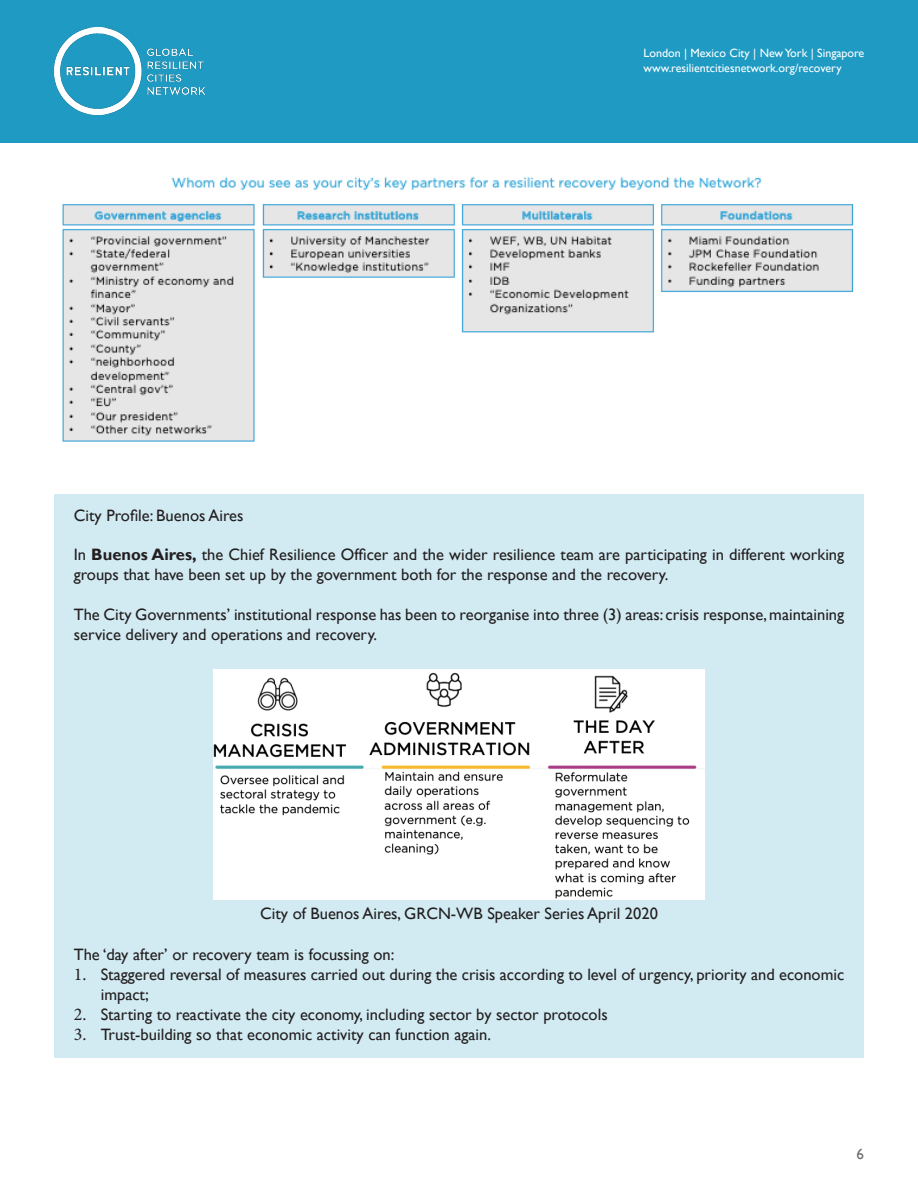
<style>
.page{position:relative;width:918px;height:1188px;background:#fff}
.page>*{position:absolute;margin:0;border:0;box-sizing:border-box;transform-origin:0 0}
.t1{font:16.5px/19.8px "Gill Sans";color:#231f20}
.t2{font:15px "Gill Sans";color:#6c6d70}
.t3{font:12px/14.4px "Gill Sans";color:#fff}
.s1{font-weight:700}
.s2{font-family:"Minion Pro";font-size:18px}
</style>
<div class="page">
<div style="left:0;top:0;width:918px;height:143px;background:#1e9ac3"></div>
<img style="left:54px;top:28px;width:152px;height:87px">
<img style="left:62px;top:176px;width:792px;height:266px">
<div style="left:54px;top:494px;width:810px;height:564px;background:#d2ebf3"></div>
<img style="left:214px;top:670px;width:490px;height:230px">
<p class="t3" style="left:644px;top:46px;width:222px">London | Mexico City | New York | Singapore www.resilientcitiesnetwork.org/recovery</p>
<p class="t1" style="left:74px;top:506px;width:171px">City Profile: Buenos Aires</p>
<p class="t1" style="left:74px;top:545px;width:772px">In <span class="s1">Buenos Aires,</span> the Chief Resilience Officer and the wider resilience team are participating in different working groups that have been set up by the government both for the response and the recovery.</p>
<p class="t1" style="left:74px;top:605px;width:772px">The City Governments’ institutional response has been to reorganise into three (3) areas: crisis response, maintaining service delivery and operations and recovery.</p>
<p class="t1" style="left:260px;top:904px;width:399px">City of Buenos Aires, GRCN-WB Speaker Series April 2020</p>
<p class="t1" style="left:74px;top:945px;width:322px">The ‘day after’ or recovery team is focussing on:</p>
<p class="t1" style="left:101px;top:965px;width:745px;text-indent:-27px"><span class="s2">1.</span> Staggered reversal of measures carried out during the crisis according to level of urgency, priority and economic impact;</p>
<p class="t1" style="left:74px;top:1005px;width:535px"><span class="s2">2.</span> Starting to reactivate the city economy, including sector by sector protocols</p>
<p class="t1" style="left:74px;top:1024px;width:419px"><span class="s2">3.</span> Trust-building so that economic activity can function again.</p>
<p class="t2" style="left:857px;top:1146px;width:9px">6</p>
</div>
